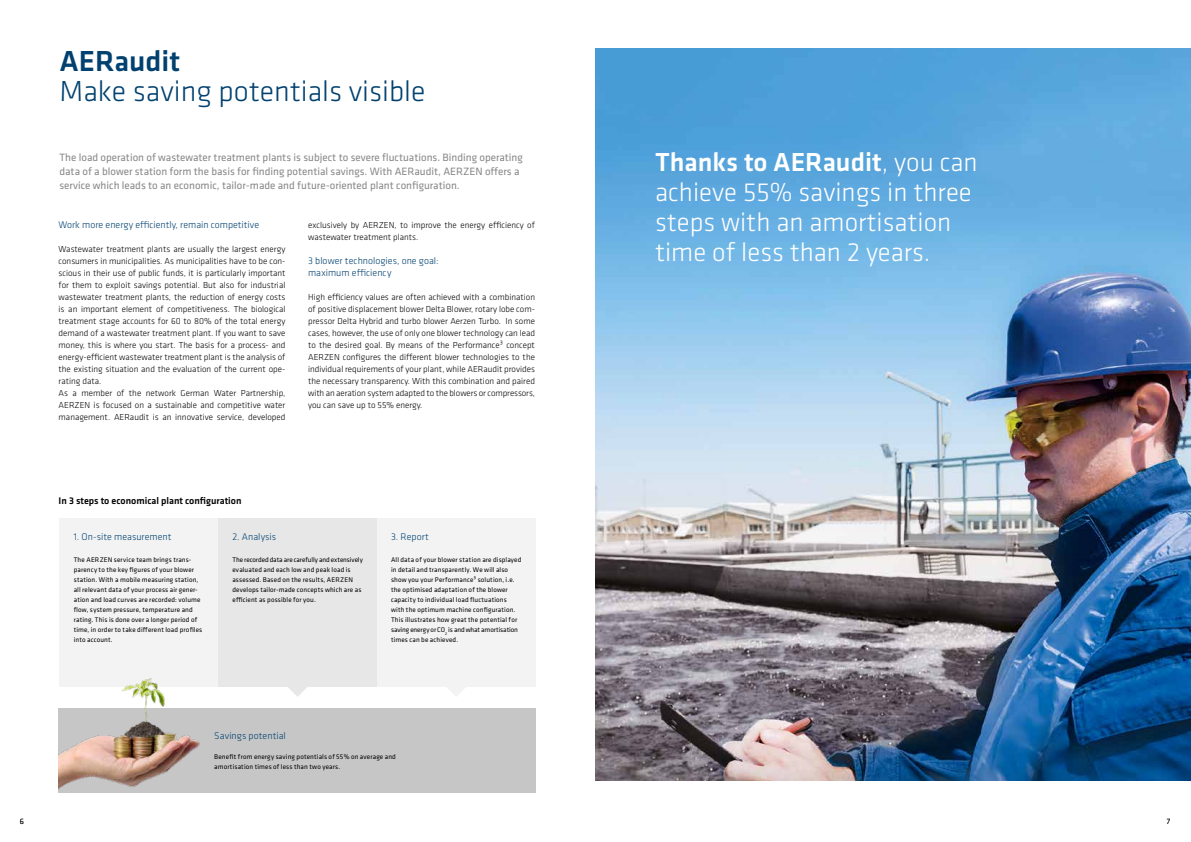
<style>
.page{position:relative;width:1191px;height:842px;background:#fff}
.page>*{position:absolute;margin:0;border:0;box-sizing:border-box;transform-origin:0 0}
.t1{font:300 30px "Klavika";color:#004170}
.t2{font:500 30px "Klavika";color:#004170}
.t3{font:300 27px/30px "Klavika";color:#fff}
.t4{font:11px/14px "Klavika";color:#878787}
.t5{font:300 10px/12px "Klavika";color:#004170}
.t6{font:500 10px "Klavika";color:#000}
.t7{font:300 9px/12px "Klavika";color:#020203}
.t8{font:300 8px "Klavika";color:#000}
.t9{font:7px/10px "Klavika";letter-spacing:.015em;color:#000}
.s1{font-weight:500}
</style>
<div class="page">
<img style="left:595px;top:48px;width:596px;height:732px">
<svg style="left:288px;top:687px;width:19px;height:10px"></svg>
<svg style="left:447px;top:687px;width:18px;height:9px"></svg>
<div style="left:60px;top:518px;width:158px;height:169px;background:#f3f3f3"></div>
<div style="left:218px;top:518px;width:159px;height:169px;background:#e7e7e7"></div>
<div style="left:377px;top:518px;width:158px;height:169px;background:#f3f3f3"></div>
<div style="left:58px;top:708px;width:477px;height:84px;background:#c6c6c6"></div>
<img style="left:58px;top:634px;width:199px;height:159px">
<h1 class="t2" style="left:60px;top:40px;width:122px">AERaudit</h1>
<h1 class="t1" style="left:60px;top:73px;width:367px">Make saving potentials visible</h1>
<p class="t4" style="left:59px;top:150px;width:465px">The load operation of wastewater treatment plants is subject to severe fluctuations. Binding operating data of a blower station form the basis for finding potential savings. With AERaudit, AERZEN offers a service which leads to an economic, tailor-made and future-oriented plant configuration.</p>
<p class="t5" style="left:59px;top:219px;width:202px">Work more energy efficiently, remain competitive</p>
<p class="t7" style="left:59px;top:243px;width:228px">Wastewater treatment plants are usually the largest energy consumers in municipalities. As municipalities have to be con&shy;scious in their use of public funds, it is particularly important for them to exploit savings potential. But also for industrial wastewater treatment plants, the reduction of energy costs is an important element of competitiveness. The biological treatment stage accounts for 60 to 80% of the total energy demand of a wastewater treatment plant. If you want to save money, this is where you start. The basis for a process- and energy-efficient wastewater treatment plant is the analysis of the existing situation and the evaluation of the current ope&shy;rating data.<br>As a member of the network German Water Partnership, AERZEN is focused on a sustainable and competitive water management. AERaudit is an innovative service, developed</p>
<p class="t7" style="left:308px;top:219px;width:228px">exclusively by AERZEN, to improve the energy efficiency of wastewater treatment plants.</p>
<p class="t5" style="left:308px;top:255px;width:132px">3 blower technologies, one goal: maximum efficiency</p>
<p class="t7" style="left:308px;top:291px;width:228px;text-align:justify">High efficiency values are often achieved with a combination of positive displacement blower Delta Blower, rotary lobe com&shy;pressor Delta Hybrid and turbo blower Aerzen Turbo. In some cases, however, the use of only one blower technology can lead to the desired goal. By means of the Performance³ concept AERZEN configures the different blower technologies to the individual requirements of your plant, while AERaudit provides the necessary transparency. With this combination and paired with an aeration system adapted to the blowers or compressors, you can save up to 55% energy.</p>
<p class="t6" style="left:59px;top:494px;width:184px">In 3 steps to economical plant configuration</p>
<p class="t5" style="left:74px;top:531px;width:99px">1. On-site measurement</p>
<p class="t9" style="left:74px;top:555px;width:130px">The AERZEN service team brings trans&shy;parency to the key figures of your blower station. With a mobile measuring station, all relevant data of your process air gener&shy;ation and load curves are recorded: volume flow, system pressure, temperature and rating. This is done over a longer period of time, in order to take different load profiles into account.</p>
<p class="t5" style="left:232px;top:531px;width:45px">2. Analysis</p>
<p class="t9" style="left:232px;top:555px;width:132px">The recorded data are carefully and extensively evaluated and each low and peak load is assessed. Based on the results, AERZEN develops tailor-made concepts which are as efficient as possible for you.</p>
<p class="t5" style="left:391px;top:531px;width:39px">3. Report</p>
<p class="t9" style="left:391px;top:555px;width:132px">All data of your blower station are displayed in detail and transparently. We will also show you your Performance³ solution, i.e. the optimised adaptation of the blower capacity to individual load fluctuations with the optimum machine configuration.<br>This illustrates how great the potential for saving energy or CO<sub>2</sub> is and what amortisation times can be achieved.</p>
<p class="t5" style="left:214px;top:729px;width:73px">Savings potential</p>
<p class="t9" style="left:214px;top:751px;width:183px">Benefit from energy saving potentials of 55% on average and amortisation times of less than two years.</p>
<h2 class="t3" style="left:655px;top:147px;width:324px"><span class="s1">Thanks to AERaudit</span>, you can achieve 55% savings in three steps with an amortisation time of less than 2 years.</h2>
<p class="t8" style="left:20px;top:816px;width:6px">6</p>
<p class="t8" style="left:1166px;top:816px;width:5px">7</p>
</div>
